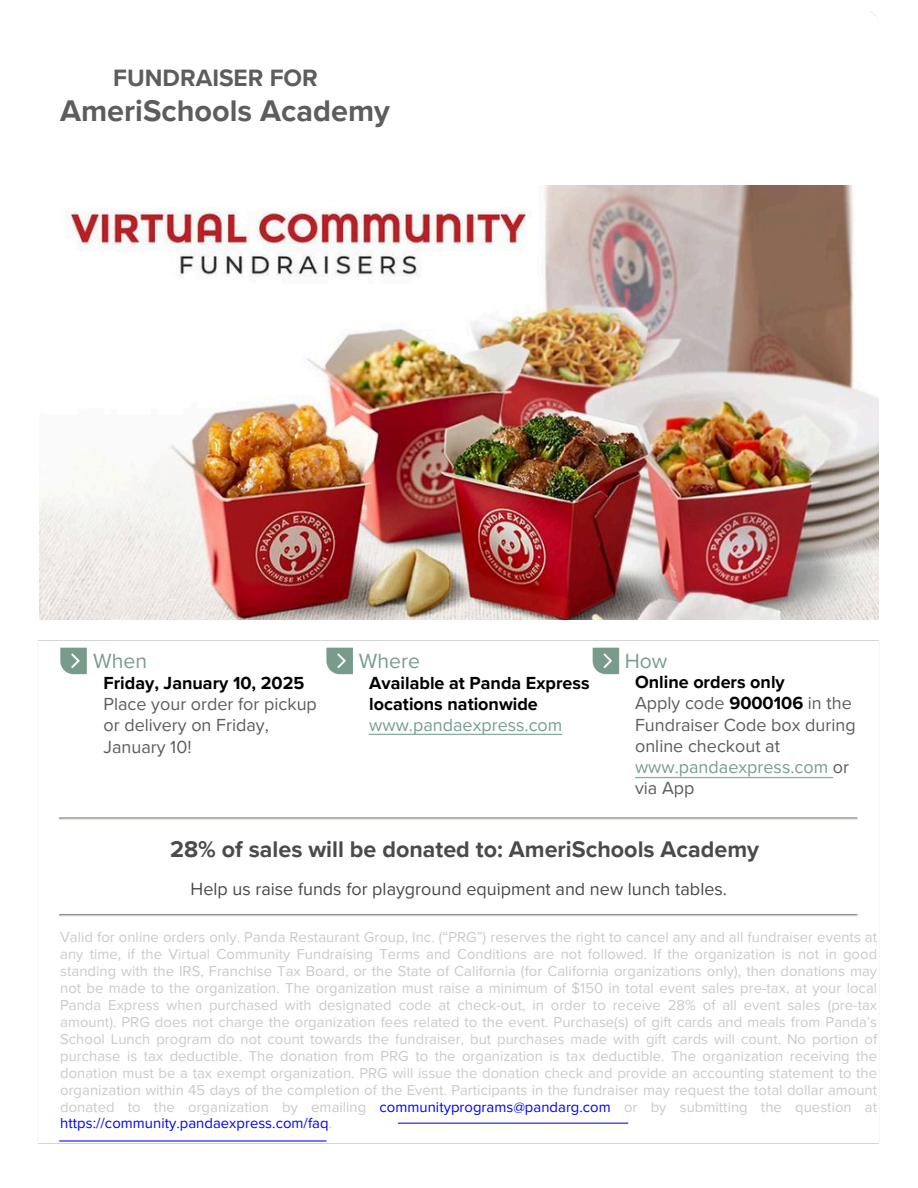
<style>
.page{position:relative;width:918px;height:1188px;background:#fff}
.page>*{position:absolute;margin:0;border:0;box-sizing:border-box;transform-origin:0 0}
.t1{font:700 30.75px "Proxima Nova";color:#5d5d5d}
.t2{font:700 24.3px "Proxima Nova";color:#5d5d5d}
.t3{font:700 23.25px "Proxima Nova";color:#4a4a4a}
.t4{font:21.15px "Proxima Nova";color:#789d90}
.t5{font:18px/21.1px "Proxima Nova";color:#5d5d5d}
.t6{font:700 18px/21.1px "Proxima Nova";color:#000}
.t7{font:18px "Proxima Nova";color:#4a4a4a}
.t8{font:14.85px/17px "Proxima Nova";letter-spacing:.005em;color:#cacaca;text-align:justify}
.s1{font-weight:700;color:#000}
.s2{font-weight:400;color:#789d90}
.s3{color:#789d90}
.s4{color:#00f}
</style>
<div class="page">
<img style="left:39px;top:185px;width:839px;height:434px">
<img style="left:38px;top:640px;width:841px;height:504px">
<p class="t2" style="left:113px;top:64px;width:206px">FUNDRAISER FOR</p>
<h2 class="t1" style="left:60px;top:93px;width:331px">AmeriSchools Academy</h2>
<h1 class="t4" style="left:93px;top:649px;width:55px">When</h1>
<p class="t4" style="left:359px;top:649px;width:63px">Where</p>
<p class="t4" style="left:625px;top:649px;width:44px">How</p>
<h4 class="t5" style="left:104px;top:673px;width:215px"><span class="s1">Friday, January 10, 2025<br></span>Place your order for pickup or delivery on Friday,<br>January 10!</h4>
<h5 class="t6" style="left:369px;top:673px;width:222px">Available at Panda Express locations nationwide <span class="s2">www.pandaexpress.com</span></h5>
<h5 class="t5" style="left:635px;top:672px;width:222px"><span class="s1">Online orders only<br></span>Apply code <span class="s1">9000106</span> in the<br>Fundraiser Code box during online checkout at <span class="s3">www.pandaexpress.com</span> or via App</h5>
<h4 class="t3" style="left:170px;top:835px;width:590px">28% of sales will be donated to: AmeriSchools Academy</h4>
<h4 class="t7" style="left:191px;top:878px;width:538px">Help us raise funds for playground equipment and new lunch tables.</h4>
<h5 class="t8" style="left:60px;top:929px;width:819px">Valid for online orders only. Panda Restaurant Group, Inc. (“PRG”) reserves the right to cancel any and all fundraiser events at any time, if the Virtual Community Fundraising Terms and Conditions are not followed. If the organization is not in good standing with the IRS, Franchise Tax Board, or the State of California (for California organizations only), then donations may not be made to the organization. The organization must raise a minimum of $150 in total event sales pre-tax, at your local Panda Express when purchased with designated code at check-out, in order to receive 28% of all event sales (pre-tax amount). PRG does not charge the organization fees related to the event. Purchase(s) of gift cards and meals from Panda’s School Lunch program do not count towards the fundraiser, but purchases made with gift cards will count. No portion of purchase is tax deductible. The donation from PRG to the organization is tax deductible. The organization receiving the donation must be a tax exempt organization. PRG will issue the donation check and provide an accounting statement to the organization within 45 days of the completion of the Event. Participants in the fundraiser may request the total dollar amount donated to the organization by emailing <span class="s4">communityprograms@pandarg.com</span> or by submitting the question at <span class="s4">https://community.pandaexpress.com/faq</span>.</h5>
</div>
